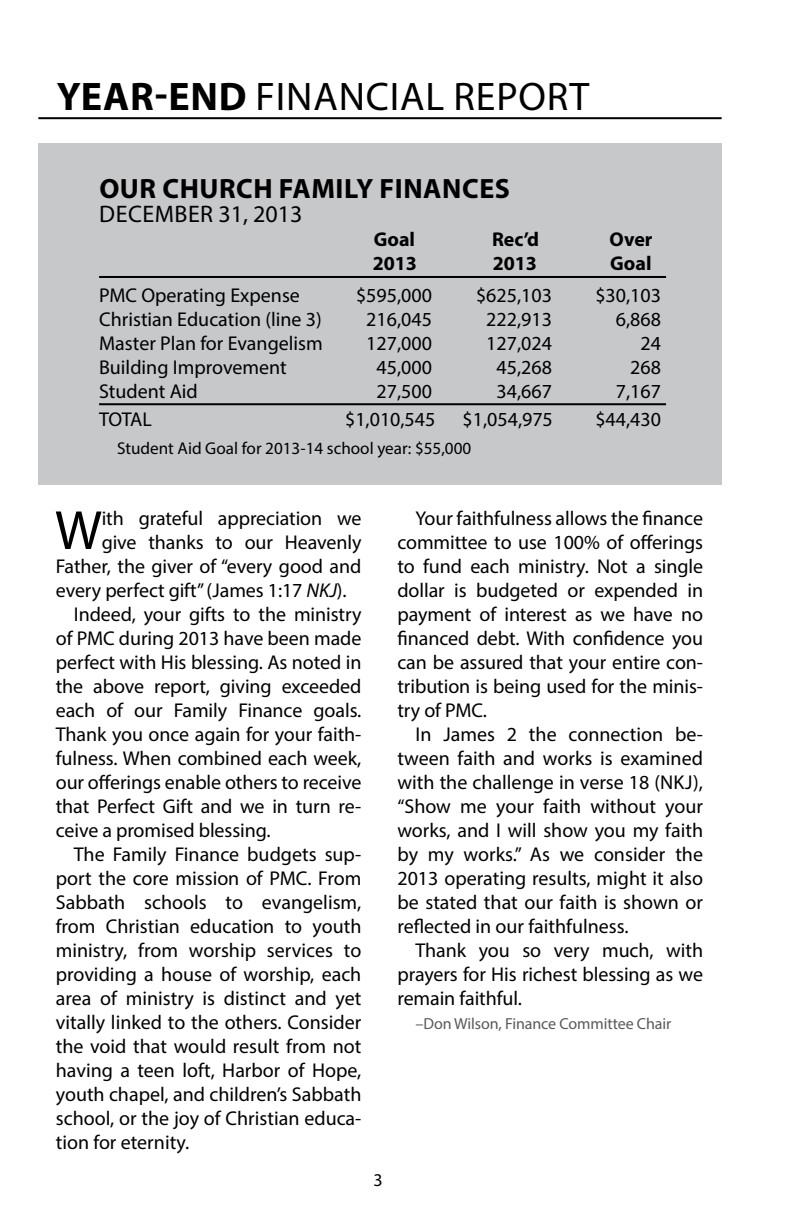
<style>
.page{position:relative;width:792px;height:1224px;background:#fff}
.page>*{position:absolute;margin:0;border:0;box-sizing:border-box;transform-origin:0 0}
.t1{font:55.6px "Myriad Pro";color:#000}
.t2{font:40px "Myriad Pro";letter-spacing:.02em;color:#000}
.t3{font:700 28px "Myriad Pro";letter-spacing:.02em;color:#000}
.t4{font:24px "Myriad Pro";letter-spacing:.02em;color:#000}
.t5{font:20px/24px "Myriad Pro";color:#000;text-align:justify}
.t6{font:700 20px "Myriad Pro";color:#000}
.t7{font:18px "Myriad Pro";color:#000}
.t8{font:17.2px "Myriad Pro";color:#000}
.t9{font:16px "Myriad Pro";letter-spacing:-.005em;color:#58595b}
.s1{font-weight:700}
.s2{font-style:italic}
</style>
<div class="page">
<hr style="left:38px;top:117px;width:684px;height:2px;background:#000">
<div style="left:38px;top:143px;width:684px;height:342px;background:#c7c8ca"></div>
<hr style="left:99px;top:276px;width:567px;height:2px;background:#000">
<hr style="left:99px;top:403px;width:567px;height:2px;background:#000">
<h2 class="t2" style="left:57px;top:72px;width:534px"><span class="s1">YEAR-END</span> FINANCIAL REPORT</h2>
<h3 class="t3" style="left:99px;top:170px;width:412px">OUR CHURCH FAMILY FINANCES</h3>
<p class="t4" style="left:99px;top:199px;width:205px">DECEMBER 31, 2013</p>
<p class="t6" style="left:374px;top:226px;width:43px">Goal</p>
<p class="t6" style="left:492px;top:226px;width:49px">Rec’d</p>
<p class="t6" style="left:610px;top:226px;width:45px">Over</p>
<p class="t6" style="left:373px;top:250px;width:46px">2013</p>
<p class="t6" style="left:493px;top:250px;width:46px">2013</p>
<p class="t6" style="left:610px;top:250px;width:43px">Goal</p>
<p class="t5" style="left:99px;top:282px;width:202px">PMC Operating Expense</p>
<p class="t5" style="left:356px;top:282px;width:77px">$595,000</p>
<p class="t5" style="left:476px;top:282px;width:77px">$625,103</p>
<p class="t5" style="left:595px;top:282px;width:67px">$30,103</p>
<p class="t5" style="left:99px;top:306px;width:224px">Christian Education (line 3)</p>
<p class="t5" style="left:366px;top:306px;width:67px">216,045</p>
<p class="t5" style="left:486px;top:306px;width:67px">222,913</p>
<p class="t5" style="left:616px;top:306px;width:47px">6,868</p>
<p class="t5" style="left:99px;top:330px;width:225px">Master Plan for Evangelism</p>
<p class="t5" style="left:366px;top:330px;width:67px">127,000</p>
<p class="t5" style="left:486px;top:330px;width:67px">127,024</p>
<p class="t5" style="left:641px;top:330px;width:22px">24</p>
<p class="t5" style="left:99px;top:354px;width:189px">Building Improvement</p>
<p class="t5" style="left:377px;top:354px;width:57px">45,000</p>
<p class="t5" style="left:497px;top:354px;width:57px">45,268</p>
<p class="t5" style="left:630px;top:354px;width:32px">268</p>
<p class="t5" style="left:99px;top:378px;width:100px">Student Aid</p>
<p class="t5" style="left:377px;top:378px;width:57px">27,500</p>
<p class="t5" style="left:497px;top:378px;width:57px">34,667</p>
<p class="t5" style="left:616px;top:378px;width:47px">7,167</p>
<p class="t5" style="left:99px;top:406px;width:54px">TOTAL</p>
<p class="t5" style="left:345px;top:406px;width:92px">$1,010,545</p>
<p class="t5" style="left:463px;top:406px;width:92px">$1,054,975</p>
<p class="t5" style="left:595px;top:406px;width:67px">$44,430</p>
<p class="t8" style="left:117px;top:437px;width:356px">Student Aid Goal for 2013-14 school year: $55,000</p>
<h1 class="t1" style="left:55px;top:496px;width:49px">W</h1>
<p class="t5" style="left:102px;top:506px;width:261px">ith grateful appreciation we</p>
<p class="t5" style="left:102px;top:530px;width:261px">give thanks to our Heavenly</p>
<p class="t5" style="left:56px;top:554px;width:307px">Father, the giver of “every good and</p>
<p class="t5" style="left:56px;top:578px;width:292px">every perfect gift” (James 1:17 <span class="s2">NKJ</span>).</p>
<p class="t5" style="left:74px;top:602px;width:289px">Indeed, your gifts to the ministry</p>
<p class="t5" style="left:56px;top:626px;width:307px">of PMC during 2013 have been made</p>
<p class="t5" style="left:56px;top:650px;width:307px">perfect with His blessing. As noted in</p>
<p class="t5" style="left:56px;top:674px;width:307px">the above report, giving exceeded</p>
<p class="t5" style="left:56px;top:698px;width:307px">each of our Family Finance goals.</p>
<p class="t5" style="left:56px;top:722px;width:307px">Thank you once again for your faith-</p>
<p class="t5" style="left:56px;top:746px;width:307px">fulness. When combined each week,</p>
<p class="t5" style="left:56px;top:770px;width:307px">our offerings enable others to receive</p>
<p class="t5" style="left:56px;top:794px;width:307px">that Perfect Gift and we in turn re-</p>
<p class="t5" style="left:56px;top:818px;width:216px">ceive a promised blessing.</p>
<p class="t5" style="left:74px;top:842px;width:289px">The Family Finance budgets sup-</p>
<p class="t5" style="left:56px;top:866px;width:307px">port the core mission of PMC. From</p>
<p class="t5" style="left:56px;top:890px;width:307px">Sabbath schools to evangelism,</p>
<p class="t5" style="left:56px;top:914px;width:307px">from Christian education to youth</p>
<p class="t5" style="left:56px;top:938px;width:307px">ministry, from worship services to</p>
<p class="t5" style="left:56px;top:962px;width:307px">providing a house of worship, each</p>
<p class="t5" style="left:56px;top:986px;width:307px">area of ministry is distinct and yet</p>
<p class="t5" style="left:56px;top:1010px;width:307px">vitally linked to the others. Consider</p>
<p class="t5" style="left:56px;top:1034px;width:307px">the void that would result from not</p>
<p class="t5" style="left:56px;top:1058px;width:307px">having a teen loft, Harbor of Hope,</p>
<p class="t5" style="left:56px;top:1082px;width:307px">youth chapel, and children’s Sabbath</p>
<p class="t5" style="left:56px;top:1106px;width:307px">school, or the joy of Christian educa-</p>
<p class="t5" style="left:56px;top:1130px;width:135px">tion for eternity.</p>
<p class="t7" style="left:373px;top:1168px;width:11px">3</p>
<p class="t5" style="left:397px;top:506px;width:307px;text-indent:18px">Your faithfulness allows the finance committee to use 100% of offerings to fund each ministry. Not a single dollar is budgeted or expended in payment of interest as we have no financed debt. With confidence you can be assured that your entire con&shy;tribution is being used for the minis&shy;try of PMC.</p>
<p class="t5" style="left:397px;top:722px;width:307px;text-indent:18px">In James 2 the connection be&shy;tween faith and works is examined with the challenge in verse 18 (NKJ), “Show me your faith without your works, and I will show you my faith by my works.” As we consider the 2013 operating results, might it also be stated that our faith is shown or reflected in our faithfulness.</p>
<p class="t5" style="left:397px;top:938px;width:307px;text-indent:18px">Thank you so very much, with prayers for His richest blessing as we remain faithful.</p>
<p class="t9" style="left:415px;top:1014px;width:258px"><span class="s2">–</span>Don Wilson, Finance Committee Chair</p>
</div>
